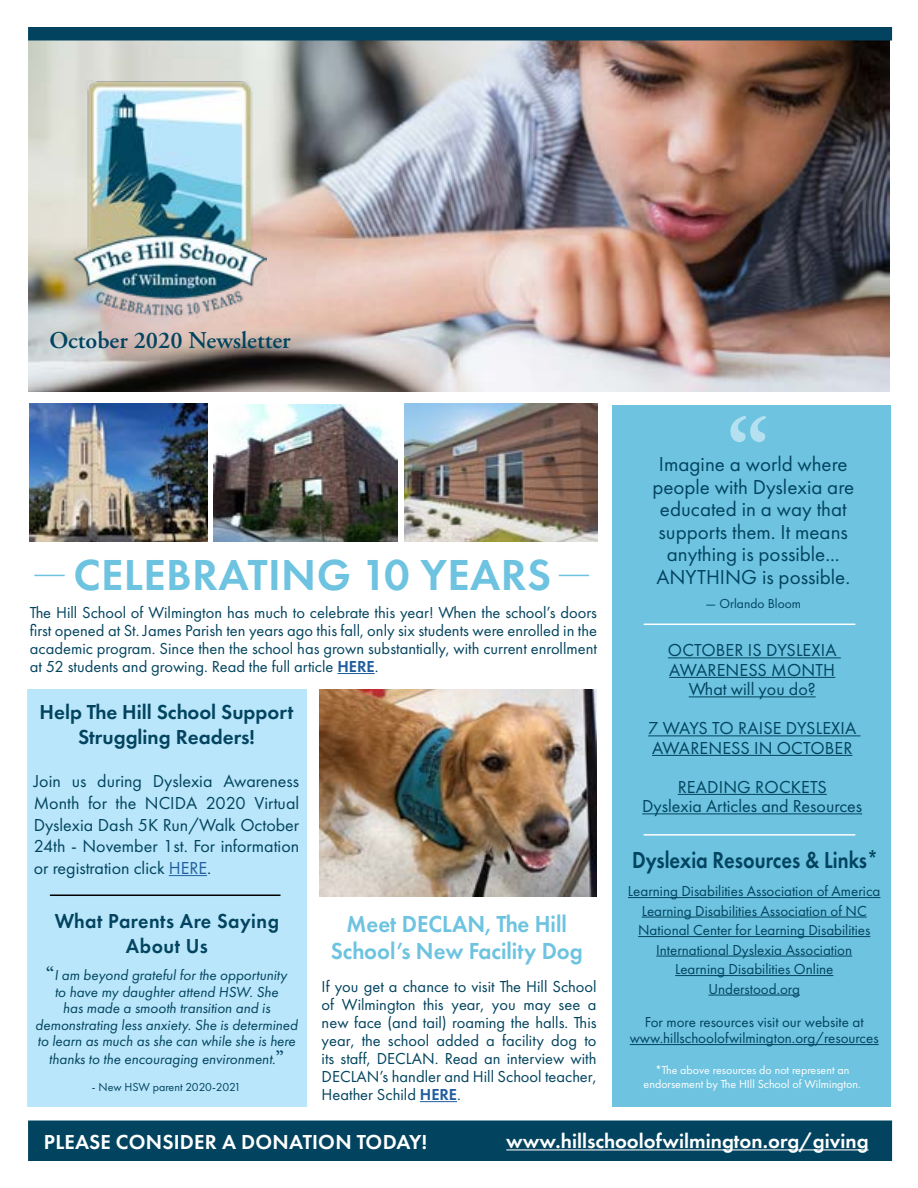
<style>
.page{position:relative;width:918px;height:1188px;background:#fff}
.page>*{position:absolute;margin:0;border:0;box-sizing:border-box;transform-origin:0 0}
.t1{font:700 90px "Adobe Garamond Pro";color:#fff}
.t2{font:600 45px "Futura PT";letter-spacing:.01em;color:#6dc3e0}
.t3{font:600 24px/27px "Futura PT";color:#6dc3e0;text-align:center;scale:.95 1}
.t4{font:600 24px "Futura PT";color:#02445f;scale:.85 1}
.t5{font:600 24px "Adobe Garamond Pro";color:#02445f}
.t6{font:21px/22.5px "Futura PT";color:#02445f;text-align:center}
.t7{font:600 21px "Futura PT";color:#fff}
.t8{font:600 21px/25.2px "Futura PT";color:#02445f;text-align:center}
.t9{font:600 21px/25.2px "Futura PT";letter-spacing:.025em;color:#02445f;text-align:center;scale:.95 1}
.t10{font:18px/19.5px "Futura PT";color:#02445f;text-align:center}
.t11{font:16.5px/18px "Futura PT";color:#02445f;text-align:justify}
.t12{font:15px/19.5px "Futura PT";color:#02445f;text-align:center}
.t13{font:italic 15px/16.5px "Futura PT";color:#02445f;text-align:center}
.t14{font:13.5px "Futura PT";color:#02445f}
.t15{font:12px/13.5px "Futura PT";color:#fff;text-align:center}
.t16{font:12px "Futura PT";color:#02445f}
.s1{font-weight:600;color:#215e9e}
.s2{color:#215e9e}
.s3{font-family:"Adobe Garamond Pro";font-weight:600;font-style:normal;font-size:19.5px}
</style>
<div class="page">
<img style="left:28px;top:40px;width:862px;height:351px">
<img style="left:73px;top:80px;width:194px;height:238px">
<div style="left:27px;top:689px;width:280px;height:418px;background:#b9e6fa;border:2px solid #b9e6fa"></div>
<div style="left:612px;top:405px;width:279px;height:702px;background:#6dc3e0"></div>
<hr style="left:628px;top:897px;width:253px;height:1px;background:#02445f">
<hr style="left:642px;top:917px;width:225px;height:1px;background:#02445f">
<hr style="left:638px;top:936px;width:232px;height:1px;background:#02445f">
<hr style="left:656px;top:956px;width:196px;height:1px;background:#02445f">
<hr style="left:675px;top:975px;width:158px;height:1px;background:#02445f">
<hr style="left:708px;top:995px;width:92px;height:1px;background:#02445f">
<hr style="left:630px;top:1044px;width:249px;height:1px;background:#02445f">
<img style="left:320px;top:689px;width:276px;height:207px">
<hr style="left:420px;top:1101px;width:37px;height:1px;background:#215e9e">
<div style="left:28px;top:1120px;width:864px;height:41px;background:#02445f;border:2px solid #02445f"></div>
<hr style="left:506px;top:1149px;width:363px;height:1px;background:#fff">
<div style="left:28px;top:27px;width:864px;height:13px;background:#02445f"></div>
<hr style="left:337px;top:673px;width:38px;height:1px;background:#215e9e">
<img style="left:214px;top:404px;width:184px;height:137px">
<img style="left:29px;top:404px;width:179px;height:137px">
<img style="left:405px;top:404px;width:193px;height:137px">
<hr style="left:668px;top:657px;width:173px;height:1px;background:#02445f">
<hr style="left:669px;top:677px;width:166px;height:1px;background:#02445f">
<hr style="left:689px;top:696px;width:127px;height:1px;background:#02445f">
<hr style="left:648px;top:735px;width:213px;height:1px;background:#02445f">
<hr style="left:652px;top:755px;width:201px;height:1px;background:#02445f">
<hr style="left:678px;top:794px;width:149px;height:1px;background:#02445f">
<hr style="left:642px;top:813px;width:220px;height:1px;background:#02445f">
<hr style="left:644px;top:624px;width:211px;height:1px;background:#fff">
<hr style="left:644px;top:834px;width:211px;height:2px;background:#fff">
<hr style="left:34px;top:575px;width:31px;height:1px;background:#6dc3e0">
<hr style="left:559px;top:575px;width:30px;height:1px;background:#6dc3e0">
<hr style="left:169px;top:875px;width:38px;height:1px;background:#215e9e">
<hr style="left:50px;top:895px;width:230px;height:1px;background:#000">
<h3 class="t5" style="left:49px;top:327px;width:243px">October 2020 Newsletter</h3>
<h2 class="t2" style="left:73px;top:547px;width:479px">CELEBRATING 10 YEARS</h2>
<p class="t11" style="left:30px;top:603px;width:569px">The Hill School of Wilmington has much to celebrate this year! When the school’s doors first opened at St. James Parish ten years ago this fall, only six students were enrolled in the academic program. Since then the school has grown substantially, with current enrollment at 52 students and growing. Read the full article <span class="s1">HERE</span>.</p>
<p class="t8" style="left:40px;top:699px;width:255px">Help The Hill School Support<br>Struggling Readers!</p>
<p class="t10" style="left:34px;top:771px;width:267px;line-height:21.6px;text-align:justify">Join us during Dyslexia Awareness Month for the NCIDA 2020 Virtual Dyslexia Dash 5K Run/Walk October 24th - November 1st. For information or registration click <span class="s2">HERE</span>.</p>
<h1 class="t1" style="left:727px;top:399px;width:44px">“</h1>
<p class="t6" style="left:659px;top:453px;width:190px">Imagine a world where</p>
<p class="t6" style="left:652px;top:475px;width:203px">people with Dyslexia are</p>
<p class="t6" style="left:656px;top:498px;width:195px">educated in a way that supports them. It means anything is possible...<br>ANYTHING is possible.</p>
<p class="t14" style="left:705px;top:595px;width:97px">— Orlando Bloom</p>
<p class="t10" style="left:668px;top:640px;width:170px">OCTOBER IS DYSLEXIA<br>AWARENESS MONTH<br>What will you do?</p>
<p class="t10" style="left:648px;top:718px;width:210px;text-align:left">7 WAYS TO RAISE DYSLEXIA<br>AWARENESS IN OCTOBER</p>
<p class="t10" style="left:642px;top:777px;width:221px">READING ROCKETS<br>Dyslexia Articles and Resources</p>
<h3 class="t4" style="left:632px;top:845px;width:291px">Dyslexia Resources &amp; Links*</h3>
<p class="t12" style="left:628px;top:881px;width:254px">Learning Disabilities Association of America Learning Disabilities Association of NC National Center for Learning Disabilities International Dyslexia Association<br>Learning Disabilities Online Understood.org</p>
<p class="t12" style="left:630px;top:1013px;width:250px;line-height:16.5px">For more resources visit our website at www.hillschoolofwilmington.org/resources</p>
<p class="t9" style="left:55px;top:908px;width:238px">What Parents Are Saying<br>About Us</p>
<p class="t13" style="left:35px;top:967px;width:264px"><span class="s3">“</span>I am beyond grateful for the opportunity<br>to have my daughter attend HSW. She<br>has made a smooth transition and is demonstrating less anxiety. She is determined to learn as much as she can while she is here</p>
<p class="t13" style="left:49px;top:1051px;width:237px">thanks to the encouraging environment.<span class="s3">”</span></p>
<p class="t16" style="left:92px;top:1080px;width:151px">- New HSW parent 2020-2021</p>
<h3 class="t3" style="left:331px;top:910px;width:267px">Meet DECLAN, The Hill<br>School’s New Facility Dog</h3>
<p class="t11" style="left:322px;top:977px;width:276px">If you get a chance to visit The Hill School of Wilmington this year, you may see a new face (and tail) roaming the halls. This year, the school added a facility dog to its staff, DECLAN. Read an interview with DECLAN’s handler and Hill School teacher, Heather Schild <span class="s1">HERE</span>.</p>
<p class="t7" style="left:44px;top:1129px;width:385px">PLEASE CONSIDER A DONATION TODAY!</p>
<p class="t7" style="left:506px;top:1128px;width:364px">www.hillschoolofwilmington.org/giving</p>
<p class="t15" style="left:644px;top:1064px;width:219px">*The above resources do not represent an endorsement by The HIll School of Wilmington.</p>
</div>
